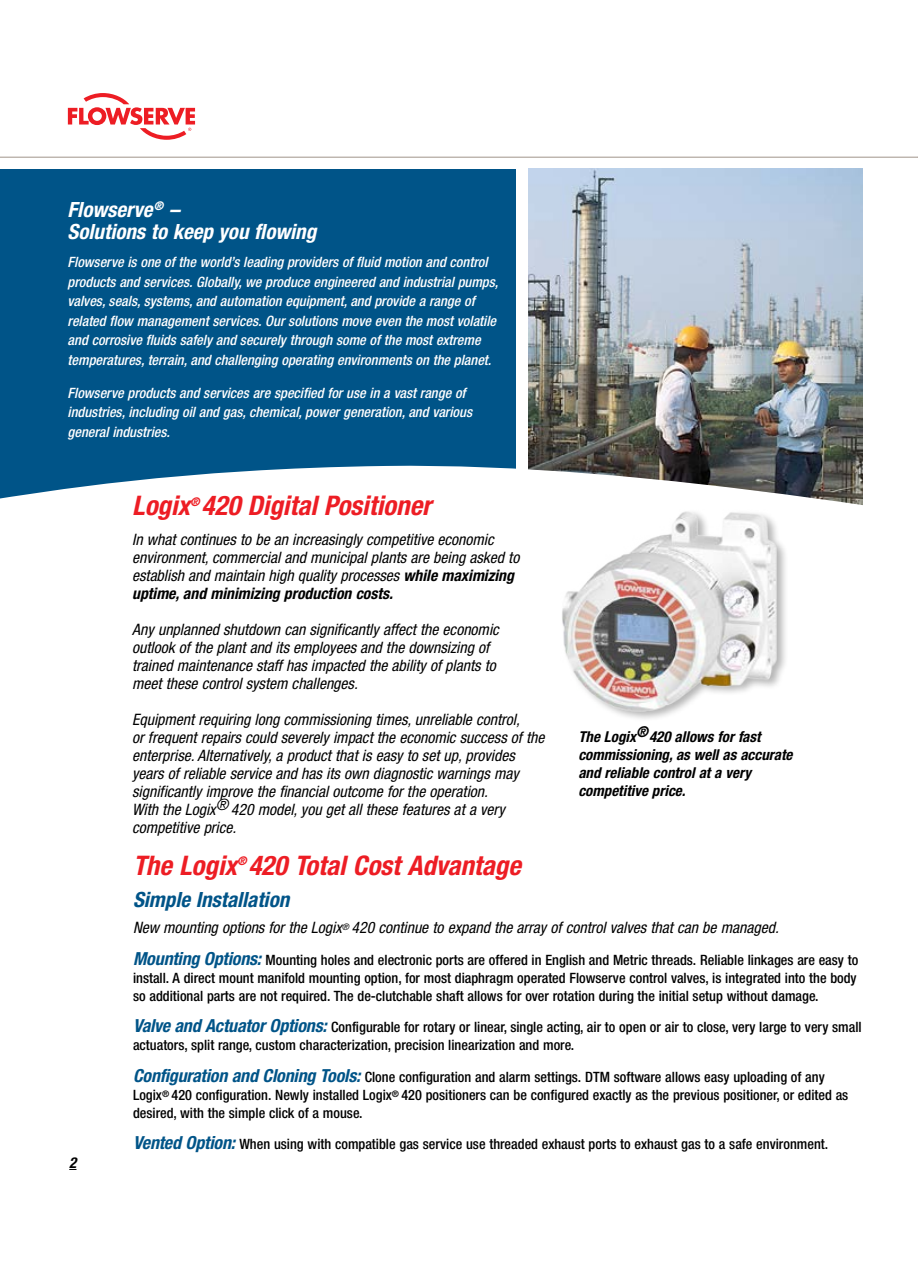
<style>
.page{position:relative;width:918px;height:1263px;background:#fff}
.page>*{position:absolute;margin:0;border:0;box-sizing:border-box;transform-origin:0 0}
.t1{font:italic 700 condensed 27px "Helvetica Neue LT Std";color:#ed1d24}
.t2{font:italic 700 condensed 21px/22.5px "Helvetica Neue LT Std";color:#fff}
.t3{font:italic 700 condensed 21px "Helvetica Neue LT Std";color:#005488}
.t4{font:italic condensed 15.75px/18px "Helvetica Neue LT Std";color:#000}
.t5{font:italic 700 condensed 15px/18px "Helvetica Neue LT Std";color:#000}
.t6{font:500 condensed 14.25px/18px "Helvetica Neue LT Std";color:#000}
.t7{font:italic 500 condensed 14.25px/19.5px "Helvetica Neue LT Std";color:#fff}
.t8{font:italic 700 condensed 12px "Helvetica Neue LT Std";color:#ed1d24}
.s1{font-weight:700}
.s2{font-weight:700;font-style:italic;font-size:18px;color:#005488}
</style>
<div class="page">
<hr style="left:0;top:157px;width:918px;height:1px;background:#a1958b">
<svg style="left:68px;top:93px;width:127px;height:47px"></svg>
<div style="left:0;top:169px;width:515px;height:435px;background:#005488"></div>
<img style="left:529px;top:169px;width:334px;height:293px">
<svg style="left:0;top:462px;width:863px;height:142px;fill:#fff"></svg>
<div style="left:560px;top:508px;width:229px;height:214px;background:#000;opacity:.3"></div>
<img style="left:561px;top:509px;width:218px;height:203px">
<h2 class="t2" style="left:68px;top:198px;width:250px">Flowserve<sup>®</sup> –<br>Solutions to keep you flowing</h2>
<p class="t7" style="left:68px;top:253px;width:432px">Flowserve is one of the world’s leading providers of fluid motion and control products and services. Globally, we produce engineered and industrial pumps, valves, seals, systems, and automation equipment, and provide a range of related flow management services. Our solutions move even the most volatile and corrosive fluids safely and securely through some of the most extreme temperatures, terrain, and challenging operating environments on the planet.</p>
<p class="t7" style="left:68px;top:383px;width:406px">Flowserve products and services are specified for use in a vast range of industries, including oil and gas, chemical, power generation, and various general industries.</p>
<h1 class="t1" style="left:132px;top:489px;width:301px">Logix 420 Digital Positioner</h1>
<p class="t8" style="left:190px;top:494px;width:11px">®</p>
<p class="t4" style="left:132px;top:531px;width:389px">In what continues to be an increasingly competitive economic environment, commercial and municipal plants are being asked to establish and maintain high quality processes <span class="s1">while maximizing uptime, and minimizing production costs.</span></p>
<p class="t4" style="left:132px;top:621px;width:368px">Any unplanned shutdown can significantly affect the economic outlook of the plant and its employees and the downsizing of trained maintenance staff has impacted the ability of plants to meet these control system challenges.</p>
<p class="t4" style="left:132px;top:711px;width:414px">Equipment requiring long commissioning times, unreliable control,<br>or frequent repairs could severely impact the economic success of the enterprise. Alternatively, a product that is easy to set up, provides years of reliable service and has its own diagnostic warnings may significantly improve the financial outcome for the operation.<br>With the Logix® 420 model, you get all these features at a very competitive price.</p>
<p class="t5" style="left:578px;top:727px;width:216px">The Logix® 420 allows for fast commissioning, as well as accurate and reliable control at a very competitive price.</p>
<p class="t5" style="left:69px;top:1154px;width:9px">2</p>
<h1 class="t1" style="left:133px;top:849px;width:389px">The Logix 420 Total Cost Advantage</h1>
<p class="t8" style="left:237px;top:853px;width:11px">®</p>
<h2 class="t3" style="left:133px;top:886px;width:158px">Simple Installation</h2>
<p class="t4" style="left:133px;top:919px;width:647px">New mounting options for the Logix<sup>®</sup> 420 continue to expand the array of control valves that can be managed.</p>
<p class="t6" style="left:133px;top:950px;width:727px;text-align:justify"><span class="s2">Mounting Options:</span> Mounting holes and electronic ports are offered in English and Metric threads. Reliable linkages are easy to install. A direct mount manifold mounting option, for most diaphragm operated Flowserve control valves, is integrated into the body so additional parts are not required. The de-clutchable shaft allows for over rotation during the initial setup without damage.</p>
<p class="t6" style="left:133px;top:1018px;width:730px"><span class="s2">Valve and Actuator Options:</span> Configurable for rotary or linear, single acting, air to open or air to close, very large to very small actuators, split range, custom characterization, precision linearization and more.</p>
<p class="t6" style="left:133px;top:1067px;width:717px"><span class="s2">Configuration and Cloning Tools:</span> Clone configuration and alarm settings. DTM software allows easy uploading of any<br>Logix<sup>®</sup> 420 configuration. Newly installed Logix<sup>®</sup> 420 positioners can be configured exactly as the previous positioner, or edited as desired, with the simple click of a mouse.</p>
<p class="t6" style="left:133px;top:1135px;width:697px"><span class="s2">Vented Option:</span> When using with compatible gas service use threaded exhaust ports to exhaust gas to a safe environment.</p>
</div>
